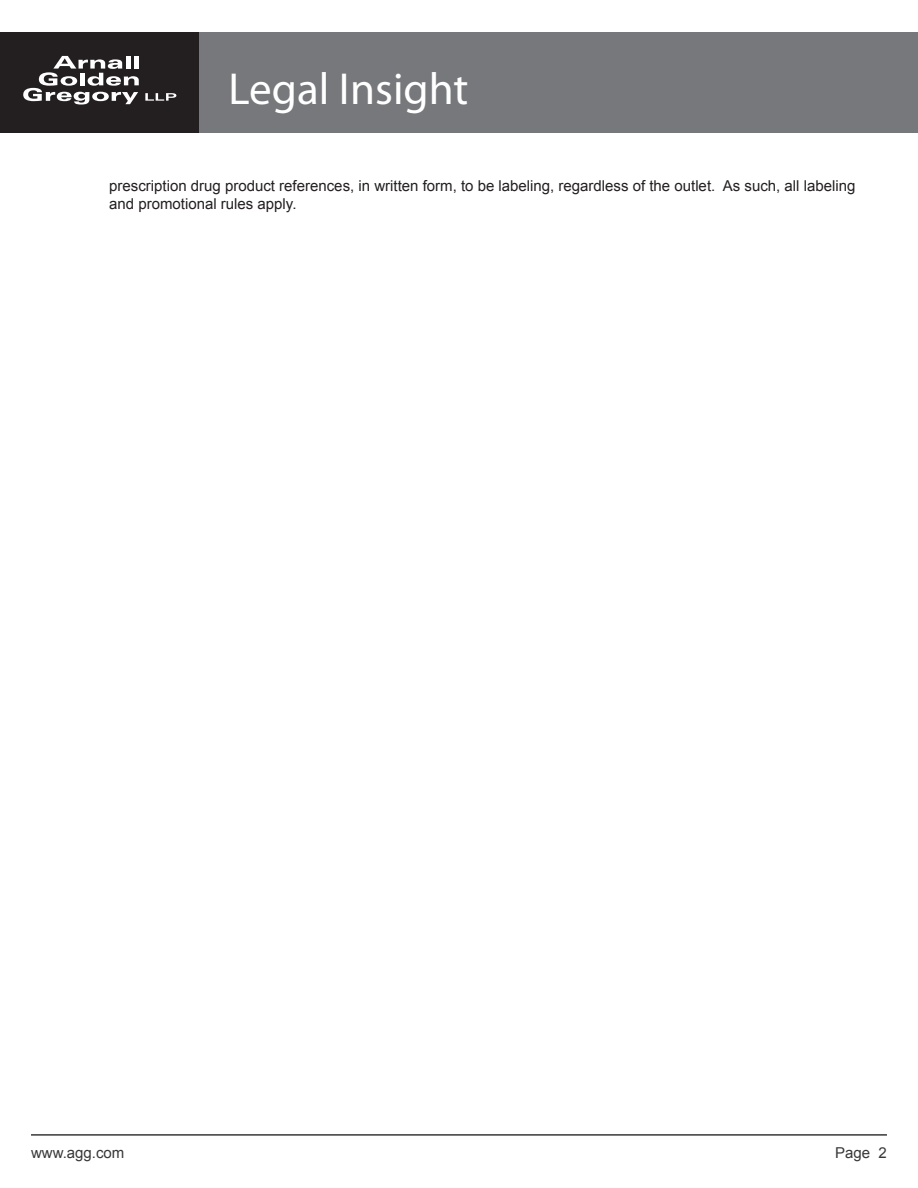
<style>
.page{position:relative;width:918px;height:1188px;background:#fff}
.page>*{position:absolute;margin:0;border:0;box-sizing:border-box;transform-origin:0 0}
.t1{font:45px "Myriad Pro";color:#fff}
.t2{font:15px/18px "Arial";color:#231f20}
.t3{font:15px "Arial";color:#383839}
</style>
<div class="page">
<div style="left:0;top:32px;width:200px;height:101px;background:#231f20"></div>
<svg style="left:23px;top:56px;width:116px;height:49px"></svg>
<svg style="left:145px;top:93px;width:31px;height:8px"></svg>
<div style="left:200px;top:32px;width:718px;height:101px;background:#76787b"></div>
<hr style="left:31px;top:1134px;width:856px;height:2px;background:#383839">
<h1 class="t1" style="left:229px;top:61px;width:241px">Legal Insight</h1>
<p class="t2" style="left:109px;top:177px;width:748px">prescription drug product references, in written form, to be labeling, regardless of the outlet. As such, all labeling and promotional rules apply.</p>
<p class="t3" style="left:31px;top:1142px;width:95px">www.agg.com</p>
<p class="t3" style="left:835px;top:1142px;width:53px">Page 2</p>
</div>
